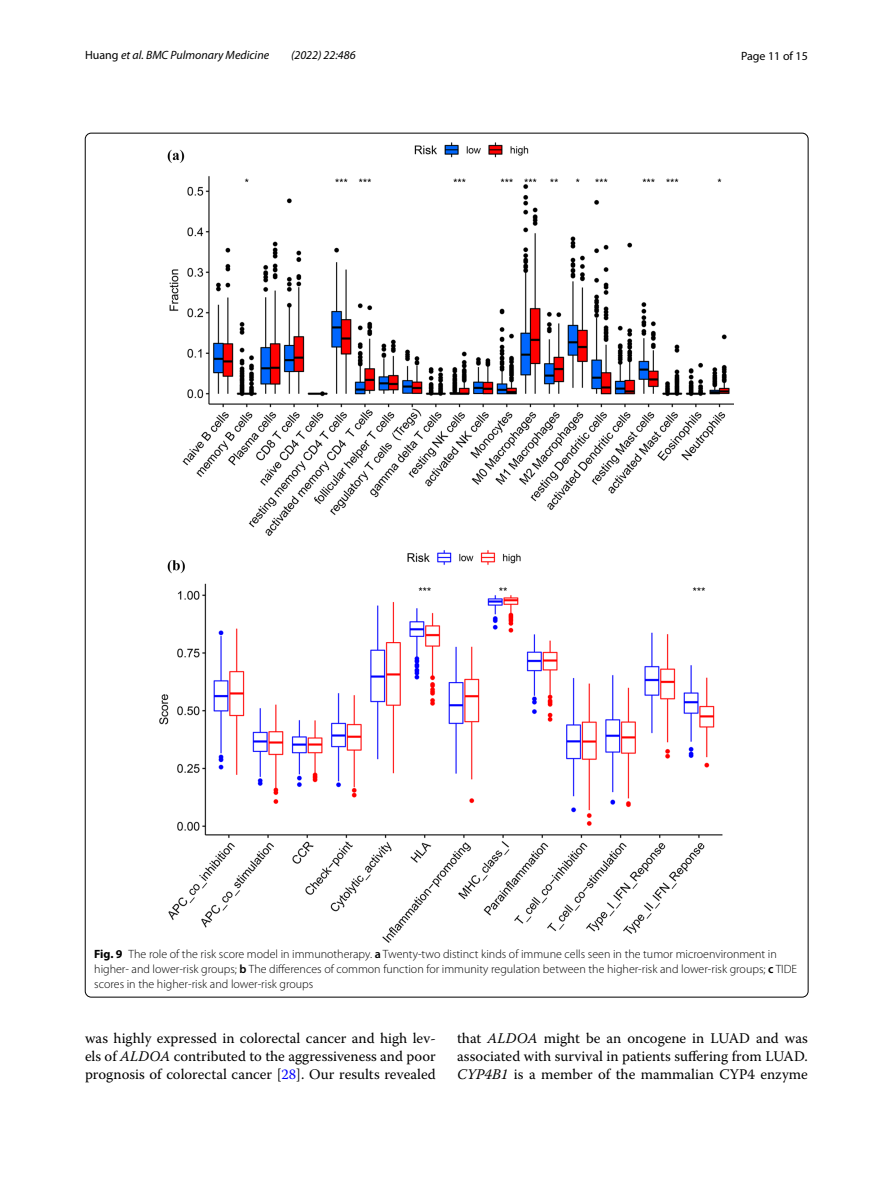
<style>
.page{position:relative;width:893px;height:1187px;background:#fff}
.page>*{position:absolute;margin:0;border:0;box-sizing:border-box;transform-origin:0 0}
.t1{font:14.7px/18px "Warnock Pro";color:#000;text-align:justify}
.t2{font:300 12px/15px "Myriad Pro";color:#000}
.t3{font:italic 12px "Myriad Pro";color:#000}
.t4{font:12px "Myriad Pro";color:#000}
.s1{font-style:normal}
.s2{font-weight:700}
.s3{font-weight:600}
.s4{font-style:italic}
.s5{color:#00f}
</style>
<div class="page">
<img style="left:160px;top:142px;width:574px;height:800px">
<p class="t3" style="left:85px;top:48px;width:186px"><span class="s1">Huang</span> et al. BMC Pulmonary Medicine</p>
<p class="t3" style="left:291px;top:48px;width:66px">(2022) 22:486</p>
<p class="t4" style="left:741px;top:48px;width:68px">Page 11 of 15</p>
<p class="t2" style="left:94px;top:946px;width:704px"><span class="s2">Fig. 9</span> The role of the risk score model in immunotherapy. <span class="s3">a</span> Twenty-two distinct kinds of immune cells seen in the tumor microenvironment in higher- and lower-risk groups; <span class="s3">b</span> The differences of common function for immunity regulation between the higher-risk and lower-risk groups; <span class="s3">c</span> TIDE scores in the higher-risk and lower-risk groups</p>
<p class="t1" style="left:85px;top:1029px;width:352px">was highly expressed in colorectal cancer and high lev&shy;els of <span class="s4">ALDOA</span> contributed to the aggressiveness and poor prognosis of colorectal cancer [<span class="s5">28</span>]. Our results revealed</p>
<p class="t1" style="left:457px;top:1029px;width:352px">that <span class="s4">ALDOA</span> might be an oncogene in LUAD and was associated with survival in patients suffering from LUAD.<br><span class="s4">CYP4B1</span> is a member of the mammalian CYP4 enzyme</p>
</div>
